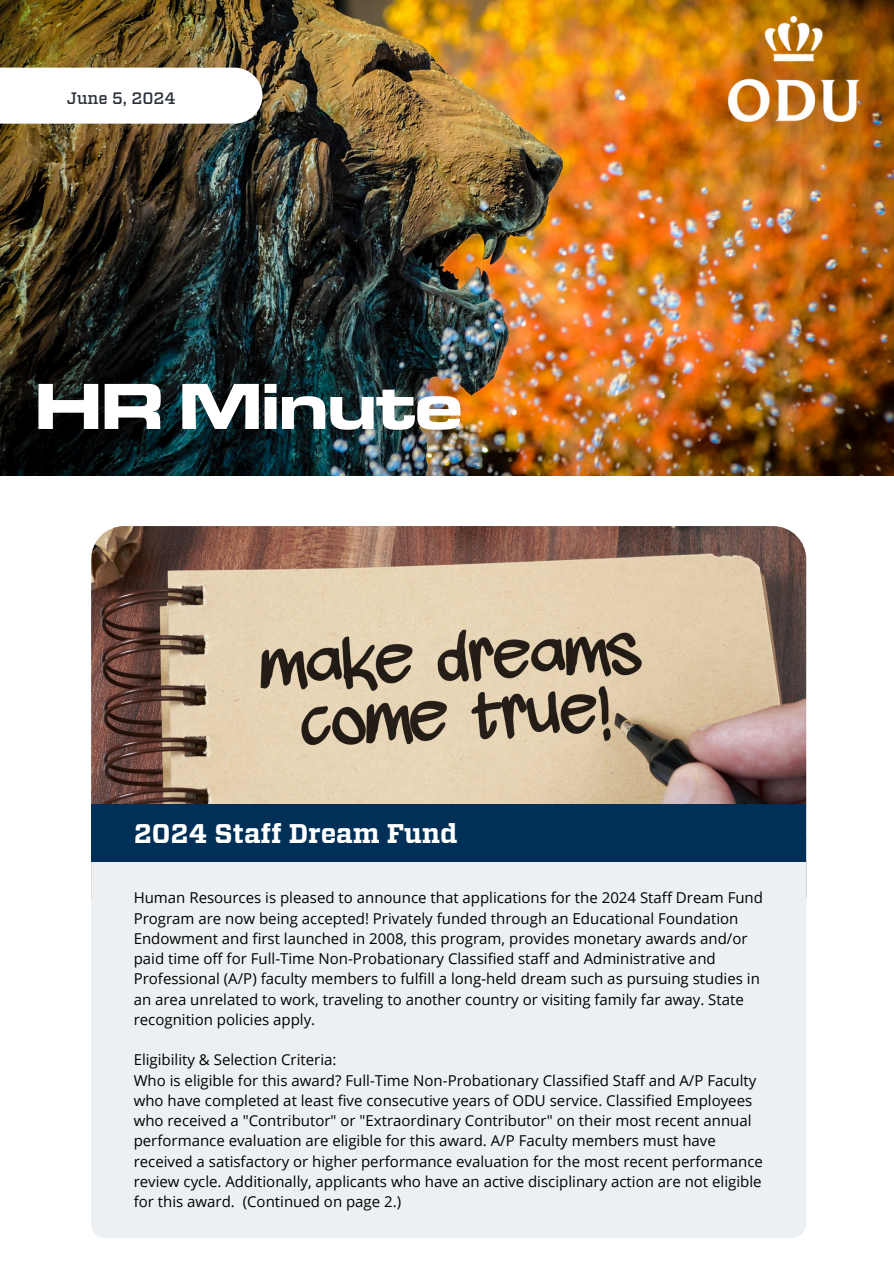
<style>
.page{position:relative;width:894px;height:1264px;background:#fff}
.page>*{position:absolute;margin:0;border:0;box-sizing:border-box;transform-origin:0 0}
.t1{font:700 67.5px "Microgramma Ext D";color:#fff}
.t2{font:700 27px "Vitesse";color:#fff}
.t3{font:500 16.5px "Vitesse";color:#293039}
.t4{font:15px/20.2px "Open Sans";color:#000}
.s1{font-family:"Noto Sans"}
</style>
<div class="page">
<img style="left:0;top:0;width:893px;height:475px">
<svg style="left:0;top:68px;width:262px;height:56px"></svg>
<img style="left:728px;top:16px;width:131px;height:106px">
<img style="left:91px;top:526px;width:715px;height:401px;border-radius:33px">
<div style="left:91px;top:806px;width:715px;height:431px;background:#edf0f2;border-radius:14px"></div>
<div style="left:91px;top:804px;width:714px;height:58px;background:#003057"></div>
<p class="t3" style="left:67px;top:91px;width:110px">June 5, 2024</p>
<h1 class="t1" style="left:35px;top:384px;width:428px">HR Minute</h1>
<h2 class="t2" style="left:134px;top:821px;width:325px">2024 Staff Dream Fund</h2>
<p class="t4" style="left:134px;top:887px;width:630px">Human Resources is pleased to announce that applications for the 2024 Staff Dream Fund Program are now being accepted! Privately funded through an Educational Foundation Endowment and first launched in 2008, this program, provides monetary awards and/or paid time off for Full-Time Non-Probationary Classified staff and Administrative and Professional (A/P) faculty members to fulfill a long<span class="s1">‐</span>held dream such as pursuing studies in an area unrelated to work, traveling to another country or visiting family far away. State recognition policies apply.</p>
<p class="t4" style="left:134px;top:1049px;width:204px">Eligibility &amp; Selection Criteria:</p>
<p class="t4" style="left:134px;top:1069px;width:630px">Who is eligible for this award? Full-Time Non-Probationary Classified Staff and A/P Faculty who have completed at least five consecutive years of ODU service. Classified Employees who received a "Contributor" or "Extraordinary Contributor" on their most recent annual performance evaluation are eligible for this award. A/P Faculty members must have received a satisfactory or higher performance evaluation for the most recent performance review cycle. Additionally, applicants who have an active disciplinary action are not eligible for this award. (Continued on page 2.)</p>
</div>
